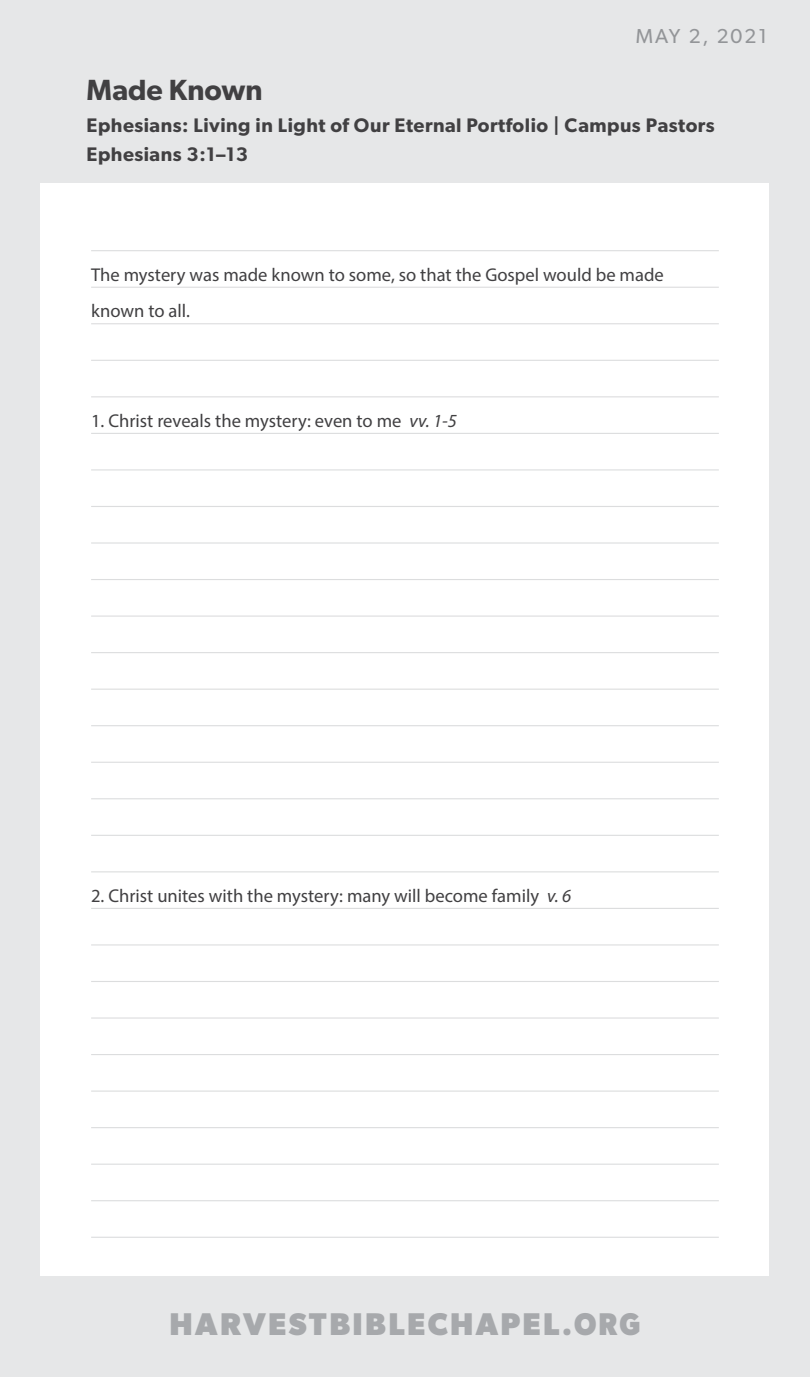
<style>
.page{position:relative;width:810px;height:1377px;background:#e6e7e8}
.page>*{position:absolute;margin:0;border:0;box-sizing:border-box;transform-origin:0 0}
.t1{font:700 31.5px "Gibson";letter-spacing:.075em;color:#a7a9ac}
.t2{font:600 29.25px "Gibson";color:#414042}
.t3{font:20.25px "Gibson";letter-spacing:.1em;color:#939598}
.t4{font:600 19.8px/29.2px "Gibson";letter-spacing:.025em;color:#414042}
.t5{font:18.45px/36.7px "Myriad Pro";color:#414042}
.s1{font-style:italic}
</style>
<div class="page">
<div style="left:40px;top:183px;width:730px;height:1093px;background:#fff"></div>
<hr style="left:91px;top:250px;width:628px;height:1px;background:#dcddde">
<hr style="left:91px;top:287px;width:628px;height:1px;background:#dcddde">
<hr style="left:91px;top:323px;width:628px;height:1px;background:#dcddde">
<hr style="left:91px;top:360px;width:628px;height:1px;background:#dcddde">
<hr style="left:91px;top:396px;width:628px;height:1px;background:#dcddde">
<hr style="left:91px;top:433px;width:628px;height:1px;background:#dcddde">
<hr style="left:91px;top:469px;width:628px;height:1px;background:#dcddde">
<hr style="left:91px;top:506px;width:628px;height:1px;background:#dcddde">
<hr style="left:91px;top:542px;width:628px;height:2px;background:#dcddde">
<hr style="left:91px;top:579px;width:628px;height:1px;background:#dcddde">
<hr style="left:91px;top:616px;width:628px;height:1px;background:#dcddde">
<hr style="left:91px;top:652px;width:628px;height:1px;background:#dcddde">
<hr style="left:91px;top:689px;width:628px;height:1px;background:#dcddde">
<hr style="left:91px;top:725px;width:628px;height:1px;background:#dcddde">
<hr style="left:91px;top:762px;width:628px;height:1px;background:#dcddde">
<hr style="left:91px;top:798px;width:628px;height:1px;background:#dcddde">
<hr style="left:91px;top:1127px;width:628px;height:1px;background:#dcddde">
<hr style="left:91px;top:835px;width:628px;height:1px;background:#dcddde">
<hr style="left:91px;top:1164px;width:628px;height:1px;background:#dcddde">
<hr style="left:91px;top:871px;width:628px;height:1px;background:#dcddde">
<hr style="left:91px;top:1200px;width:628px;height:1px;background:#dcddde">
<hr style="left:91px;top:908px;width:628px;height:1px;background:#dcddde">
<hr style="left:91px;top:1237px;width:628px;height:1px;background:#dcddde">
<hr style="left:91px;top:944px;width:628px;height:2px;background:#dcddde">
<hr style="left:91px;top:981px;width:628px;height:1px;background:#dcddde">
<hr style="left:91px;top:1054px;width:628px;height:1px;background:#dcddde">
<hr style="left:91px;top:1091px;width:628px;height:1px;background:#dcddde">
<hr style="left:91px;top:1017px;width:628px;height:2px;background:#dcddde">
<p class="t3" style="left:636px;top:24px;width:133px">MAY 2, 2021</p>
<h2 class="t2" style="left:86px;top:73px;width:178px">Made Known</h2>
<p class="t4" style="left:87px;top:110px;width:630px">Ephesians: Living in Light of Our Eternal Portfolio | Campus Pastors<br>Ephesians 3:1–13</p>
<p class="t5" style="left:91px;top:256px;width:574px">The mystery was made known to some, so that the Gospel would be made known to all.</p>
<p class="t5" style="left:91px;top:402px;width:367px">1. Christ reveals the mystery: even to me <span class="s1">vv. 1-5</span></p>
<p class="t5" style="left:91px;top:877px;width:482px">2. Christ unites with the mystery: many will become family <span class="s1">v. 6</span></p>
<h1 class="t1" style="left:170px;top:1306px;width:472px">HARVESTBIBLECHAPEL.ORG</h1>
</div>
